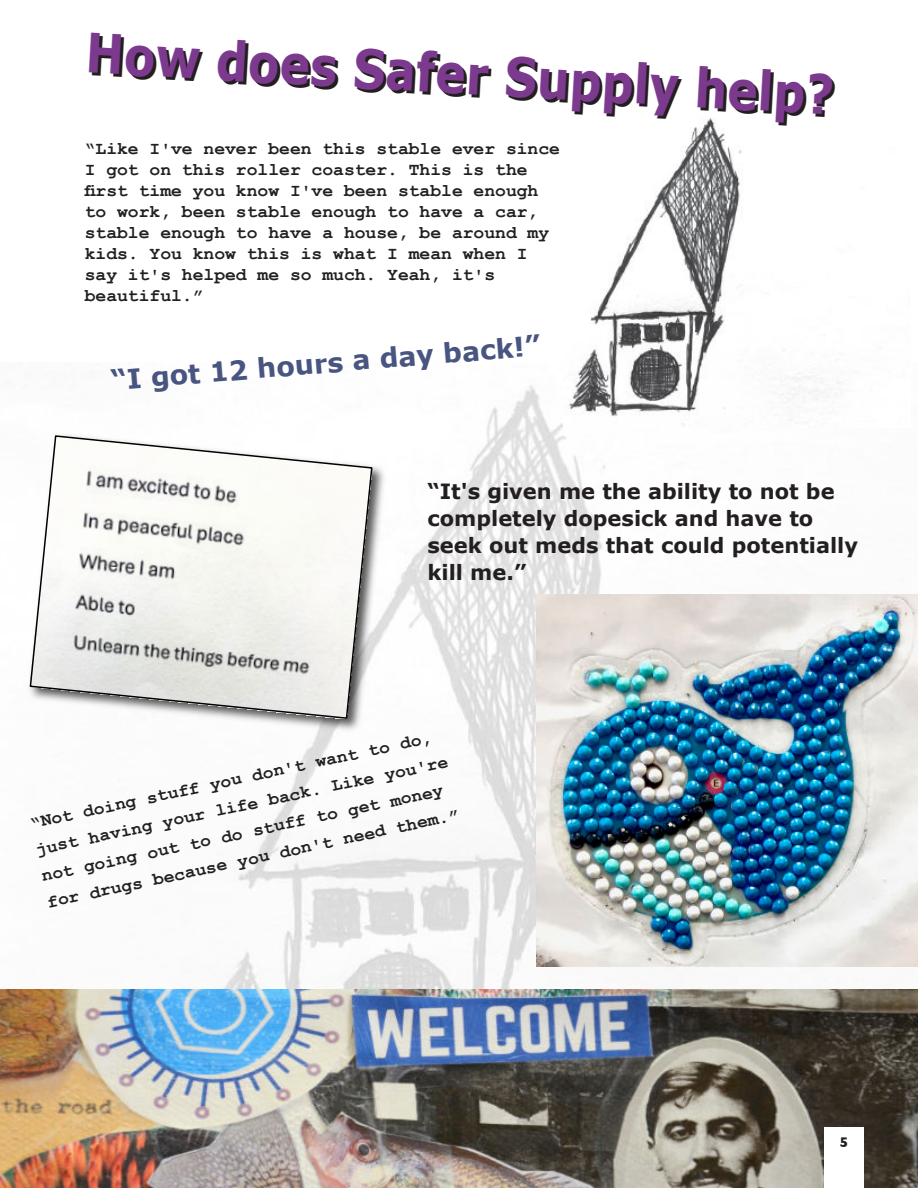
<style>
.page{position:relative;width:918px;height:1188px;background:#fff}
.page>*{position:absolute;margin:0;border:0;box-sizing:border-box;transform-origin:0 0}
.t1{font:700 54px "Verdana";color:#231f20;scale:.85 1}
.t2{font:700 27px "Verdana";color:#495581}
.t3{font:700 21px/27px "Verdana";color:#231f20}
.t4{font:700 18px/21px "Courier New";color:#231f20}
.t5{font:700 14.25px "Gill Sans";color:#231f20}
</style>
<div class="page">
<img style="left:1px;top:385px;width:917px;height:605px">
<img style="left:26px;top:432px;width:361px;height:302px">
<svg style="left:29px;top:434px;width:344px;height:286px"></svg>
<img style="left:0;top:990px;width:918px;height:198px">
<div style="left:824px;top:1127px;width:40px;height:61px;background:#fff"></div>
<img style="left:564px;top:118px;width:346px;height:309px">
<img style="left:536px;top:594px;width:382px;height:372px">
<h1 class="t1" style="left:90px;top:36px;width:883px;rotate:3deg">How does Safer Supply help?</h1>
<p class="t4" style="left:85px;top:140px;width:477px">“Like I've never been this stable ever since I got on this roller coaster. This is the first time you know I've been stable enough to work, been stable enough to have a car, stable enough to have a house, be around my kids. You know this is what I mean when I say it's helped me so much. Yeah, it's beautiful.”</p>
<h2 class="t2" style="left:110px;top:371px;width:432px;rotate:-5deg">“I got 12 hours a day back!”</h2>
<p class="t3" style="left:427px;top:480px;width:432px">“It's given me the ability to not be completely dopesick and have to seek out meds that could potentially kill me.”</p>
<p class="t4" style="left:28px;top:811px;width:423px;line-height:27px;rotate:-12deg">“Not doing stuff you don't want to do, just having your life back. Like you're not going out to do stuff to get money for drugs because you don't need them.”</p>
<p class="t5" style="left:840px;top:1138px;width:10px">5</p>
</div>
